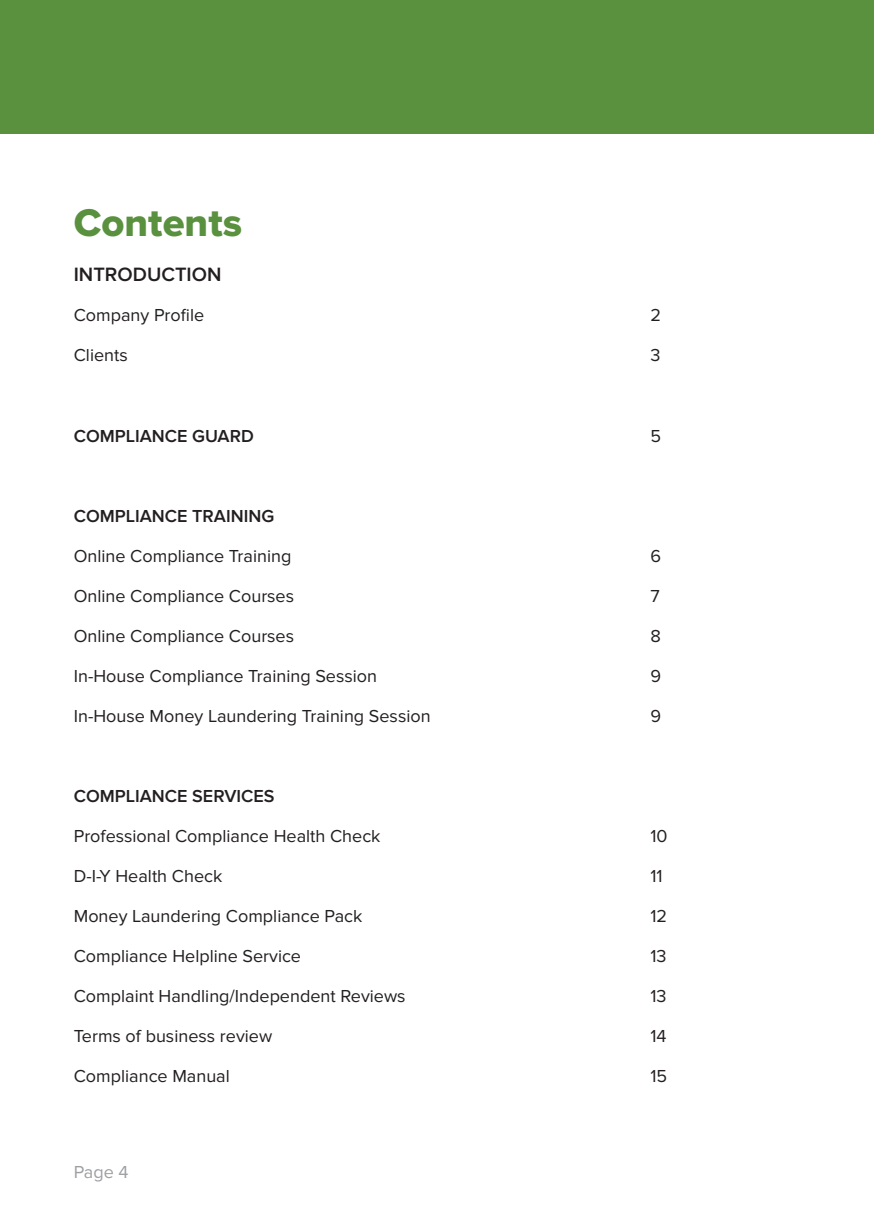
<style>
.page{position:relative;width:874px;height:1225px;background:#fff}
.page>*{position:absolute;margin:0;border:0;box-sizing:border-box;transform-origin:0 0}
.t1{font:40px "Proxima Nova Extrabld";color:#59913f}
.t2{font:600 20px "Proxima Nova";color:#231f20}
.t3{font:18px "Proxima Nova";color:#231f20}
.t4{font:600 18px "Proxima Nova";color:#231f20}
.t5{font:18px "Proxima Nova";color:#9d9fa2}
</style>
<div class="page">
<div style="left:0;top:0;width:873px;height:133px;background:#59913f"></div>
<h1 class="t1" style="left:74px;top:199px;width:170px">Contents</h1>
<p class="t2" style="left:74px;top:263px;width:149px">INTRODUCTION</p>
<p class="t3" style="left:74px;top:305px;width:132px">Company Profile</p>
<p class="t3" style="left:650px;top:305px;width:12px">2</p>
<p class="t3" style="left:74px;top:345px;width:55px">Clients</p>
<p class="t3" style="left:650px;top:345px;width:12px">3</p>
<p class="t4" style="left:74px;top:425px;width:181px">COMPLIANCE GUARD</p>
<p class="t3" style="left:650px;top:425px;width:12px">5</p>
<p class="t4" style="left:74px;top:505px;width:202px">COMPLIANCE TRAINING</p>
<p class="t3" style="left:74px;top:545px;width:219px">Online Compliance Training</p>
<p class="t3" style="left:650px;top:545px;width:12px">6</p>
<p class="t3" style="left:74px;top:585px;width:222px">Online Compliance Courses</p>
<p class="t3" style="left:650px;top:585px;width:11px">7</p>
<p class="t3" style="left:74px;top:625px;width:222px">Online Compliance Courses</p>
<p class="t3" style="left:650px;top:625px;width:12px">8</p>
<p class="t3" style="left:74px;top:665px;width:305px">In-House Compliance Training Session</p>
<p class="t3" style="left:650px;top:665px;width:12px">9</p>
<p class="t3" style="left:74px;top:705px;width:358px">In-House Money Laundering Training Session</p>
<p class="t3" style="left:650px;top:705px;width:12px">9</p>
<p class="t4" style="left:74px;top:785px;width:202px">COMPLIANCE SERVICES</p>
<p class="t3" style="left:74px;top:825px;width:308px">Professional Compliance Health Check</p>
<p class="t3" style="left:650px;top:825px;width:19px">10</p>
<p class="t3" style="left:74px;top:865px;width:150px">D-I-Y Health Check</p>
<p class="t3" style="left:650px;top:865px;width:14px">11</p>
<p class="t3" style="left:74px;top:905px;width:290px">Money Laundering Compliance Pack</p>
<p class="t3" style="left:650px;top:905px;width:18px">12</p>
<p class="t3" style="left:74px;top:945px;width:229px">Compliance Helpline Service</p>
<p class="t3" style="left:650px;top:945px;width:18px">13</p>
<p class="t3" style="left:74px;top:985px;width:333px">Complaint Handling/Independent Reviews</p>
<p class="t3" style="left:650px;top:985px;width:18px">13</p>
<p class="t3" style="left:74px;top:1025px;width:200px">Terms of business review</p>
<p class="t3" style="left:650px;top:1025px;width:18px">14</p>
<p class="t3" style="left:74px;top:1065px;width:157px">Compliance Manual</p>
<p class="t3" style="left:650px;top:1065px;width:18px">15</p>
<p class="t5" style="left:74px;top:1162px;width:56px">Page 4</p>
</div>
